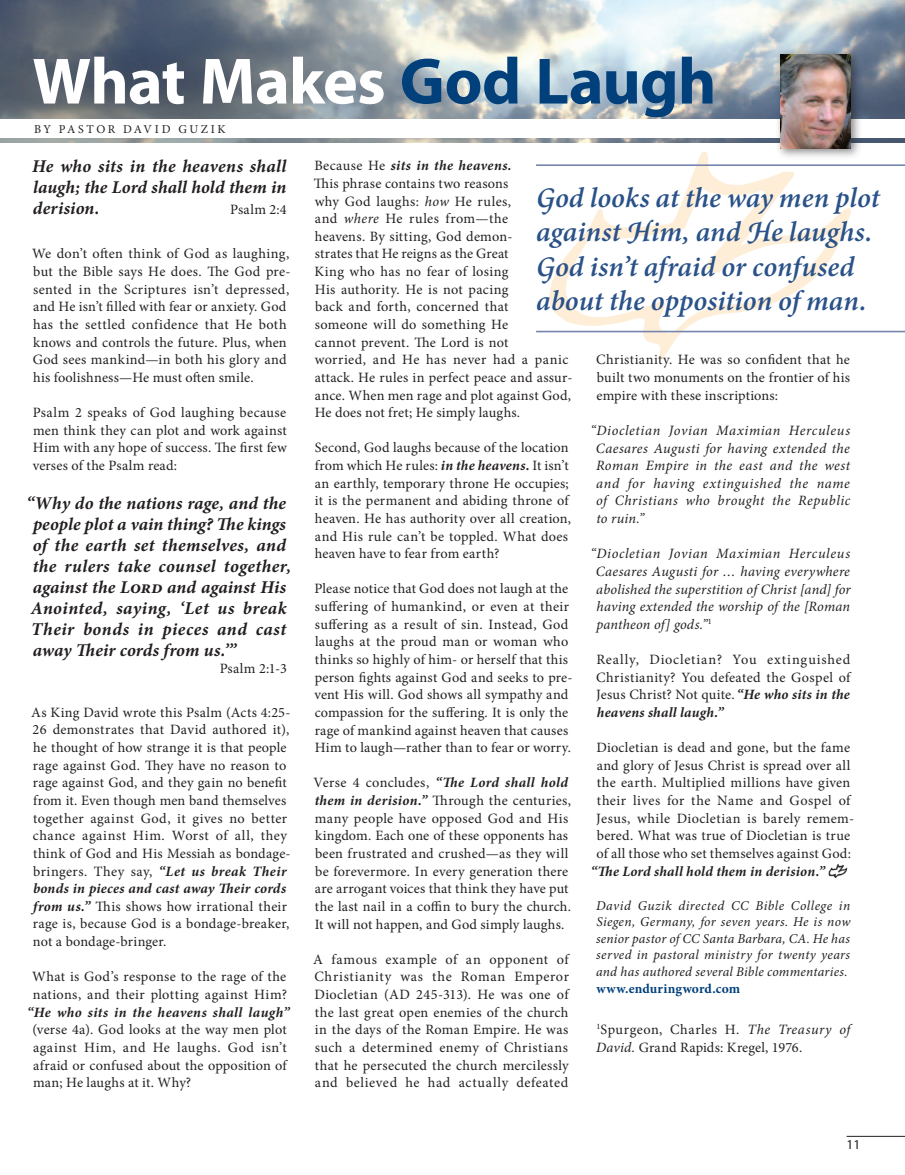
<style>
.page{position:relative;width:905px;height:1175px;background:#fff}
.page>*{position:absolute;margin:0;border:0;box-sizing:border-box;transform-origin:0 0}
.t1{font:700 66px "Myriad Pro";letter-spacing:-.01em;color:#fff}
.t2{font:italic 600 28.5px/34.5px "Minion Pro";color:#2a5288}
.t3{font:italic 700 18px/21px "Minion Pro";letter-spacing:.015em;color:#231f20;text-align:justify}
.t4{font:14.25px/17.7px "Minion Pro";letter-spacing:.015em;color:#231f20}
.t5{font:italic 14.25px/17.7px "Minion Pro";letter-spacing:.025em;color:#231f20;text-align:justify}
.t6{font:italic 700 14.25px "Minion Pro";letter-spacing:.025em;color:#231f20}
.t7{font:italic 13.5px/16.5px "Minion Pro";letter-spacing:.015em;color:#231f20;text-align:justify}
.t8{font:700 13.5px "Minion Pro";letter-spacing:.01em;color:#01407b}
.t9{font:13.5px "Myriad Pro";color:#231f20}
.t10{font:12px "Minion Pro";letter-spacing:.215em;color:#231f20}
.s1{color:#01407b}
.s2{font-weight:700;font-style:italic}
.s3{font-style:italic}
.s4{font-weight:700}
</style>
<div class="page">
<img style="left:0;top:0;width:904px;height:143px">
<div style="left:0;top:120px;width:904px;height:18px;background:#fff"></div>
<div style="left:774px;top:48px;width:87px;height:111px;background:#231f20;opacity:.53"></div>
<img style="left:780px;top:54px;width:70px;height:94px">
<svg style="left:549px;top:152px;width:302px;height:207px"></svg>
<hr style="left:846px;top:1136px;width:58px;height:1px;background:#231f20">
<hr style="left:536px;top:164px;width:368px;height:2px;background:#7585ae">
<hr style="left:536px;top:331px;width:368px;height:1px;background:#7585ae">
<img style="left:828px;top:863px;width:19px;height:15px">
<h1 class="t1" style="left:32px;top:38px;width:685px">What Makes <span class="s1">God Laugh</span></h1>
<p class="t10" style="left:34px;top:121px;width:193px">BY PASTOR David Guzik</p>
<p class="t3" style="left:32px;top:156px;width:256px">He who sits in the heavens shall laugh; the Lord shall hold them in derision.</p>
<p class="t4" style="left:230px;top:201px;width:58px">Psalm 2:4</p>
<p class="t4" style="left:32px;top:245px;width:260px">We don’t often think of God as laughing, but the Bible says He does. The God pre&shy;sented in the Scriptures isn’t depressed, and He isn’t filled with fear or anxiety. God has the settled confidence that He both knows and controls the future. Plus, when God sees mankind—in both his glory and his foolishness—He must often smile.</p>
<p class="t4" style="left:33px;top:404px;width:255px;text-align:justify">Psalm 2 speaks of God laughing because men think they can plot and work against Him with any hope of success. The first few verses of the Psalm read:</p>
<p class="t3" style="left:27px;top:492px;width:266px;text-align:left">“Why do the nations rage, and the people plot a vain thing? The kings of the earth set themselves, and the rulers take counsel together, against the Lord and against His<br>Anointed, saying, ‘Let us break<br>Their bonds in pieces and cast away Their cords from us.’”</p>
<p class="t4" style="left:220px;top:660px;width:69px">Psalm 2:1-3</p>
<p class="t4" style="left:31px;top:703px;width:261px">As King David wrote this Psalm (Acts 4:25- 26 demonstrates that David authored it), he thought of how strange it is that people rage against God. They have no reason to rage against God, and they gain no benefit from it. Even though men band themselves together against God, it gives no better chance against Him. Worst of all, they think of God and His Messiah as bondage&shy;bringers. They say, <span class="s2">“Let us break Their bonds in pieces and cast away Their cords from us.”</span> This shows how irrational their rage is, because God is a bondage-breaker, not a bondage-bringer.</p>
<p class="t4" style="left:32px;top:968px;width:256px">What is God’s response to the rage of the nations, and their plotting against Him?</p>
<p class="t6" style="left:27px;top:1001px;width:264px">“He who sits in the heavens shall laugh”</p>
<p class="t4" style="left:32px;top:1020px;width:256px;text-align:justify">(verse 4a). God looks at the way men plot against Him, and He laughs. God isn’t afraid or confused about the opposition of man; He laughs at it. Why?</p>
<p class="t4" style="left:314px;top:157px;width:260px">Because He <span class="s2">sits in the heavens.<br></span>This phrase contains two reasons<br>why God laughs: <span class="s3">how</span> He rules,<br>and <span class="s3">where</span> He rules from—the<br>heavens. By sitting, God demon-<br>strates that He reigns as the Great<br>King who has no fear of losing<br>His authority. He is not pacing<br>back and forth, concerned that<br>someone will do something He<br>cannot prevent. The Lord is not<br>worried, and He has never had a panic attack. He rules in perfect peace and assur&shy;ance. When men rage and plot against God,<br>He does not fret; He simply laughs.</p>
<p class="t4" style="left:315px;top:439px;width:258px">Second, God laughs because of the location from which He rules: <span class="s2">in the heavens</span><span class="s4">.</span> It isn’t an earthly, temporary throne He occupies; it is the permanent and abiding throne of heaven. He has authority over all creation, and His rule can’t be toppled. What does heaven have to fear from earth?</p>
<p class="t4" style="left:314px;top:580px;width:259px">Please notice that God does not laugh at the suffering of humankind, or even at their suffering as a result of sin. Instead, God laughs at the proud man or woman who thinks so highly of him- or herself that this person fights against God and seeks to pre&shy;vent His will. God shows all sympathy and compassion for the suffering. It is only the rage of mankind against heaven that causes Him to laugh—rather than to fear or worry.</p>
<p class="t4" style="left:313px;top:774px;width:259px">Verse 4 concludes, <span class="s2">“The Lord shall hold them in derision.”</span> Through the centuries, many people have opposed God and His kingdom. Each one of these opponents has been frustrated and crushed—as they will be forevermore. In every generation there are arrogant voices that think they have put the last nail in a coffin to bury the church.<br>It will not happen, and God simply laughs.</p>
<p class="t4" style="left:313px;top:950px;width:257px;text-align:justify">A famous example of an opponent of Christianity was the Roman Emperor Diocletian (AD 245-313). He was one of the last great open enemies of the church in the days of the Roman Empire. He was such a determined enemy of Christians that he persecuted the church mercilessly and believed he had actually defeated</p>
<h2 class="t2" style="left:536px;top:180px;width:345px">God looks at the way men plot against Him, and He laughs.<br>God isn’t afraid or confused about the opposition of man.</h2>
<p class="t4" style="left:596px;top:351px;width:255px;text-align:justify">Christianity. He was so confident that he built two monuments on the frontier of his empire with these inscriptions:</p>
<p class="t5" style="left:596px;top:421px;width:256px;text-indent:-5px">“Diocletian Jovian Maximian Herculeus Caesares Augusti for having extended the Roman Empire in the east and the west and for having extinguished the name of Christians who brought the Republic to ruin.”</p>
<p class="t5" style="left:596px;top:545px;width:256px;text-indent:-5px">“Diocletian Jovian Maximian Herculeus Caesares Augusti for … having everywhere abolished the superstition of Christ [and] for having extended the worship of the [Roman pantheon of] gods.”<sup>1</sup></p>
<p class="t4" style="left:596px;top:650px;width:256px;text-align:justify">Really, Diocletian? You extinguished Christianity? You defeated the Gospel of Jesus Christ? Not quite. <span class="s2">“He who sits in the heavens shall laugh.”</span></p>
<p class="t4" style="left:596px;top:738px;width:259px">Diocletian is dead and gone, but the fame and glory of Jesus Christ is spread over all the earth. Multiplied millions have given their lives for the Name and Gospel of Jesus, while Diocletian is barely remem&shy;bered. What was true of Diocletian is true of all those who set themselves against God:</p>
<p class="t6" style="left:590px;top:860px;width:236px">“The Lord shall hold them in derision.”</p>
<p class="t7" style="left:596px;top:897px;width:256px">David Guzik directed CC Bible College in Siegen, Germany, for seven years. He is now senior pastor of CC Santa Barbara, CA. He has served in pastoral ministry for twenty years and has authored several Bible commentaries.</p>
<p class="t8" style="left:596px;top:979px;width:145px">www.enduringword.com</p>
<p class="t4" style="left:596px;top:1020px;width:256px"><sup>1</sup>Spurgeon, Charles H. <span class="s3">The Treasury of<br>David.</span> Grand Rapids: Kregel, 1976.</p>
<p class="t9" style="left:846px;top:1136px;width:15px">11</p>
</div>
